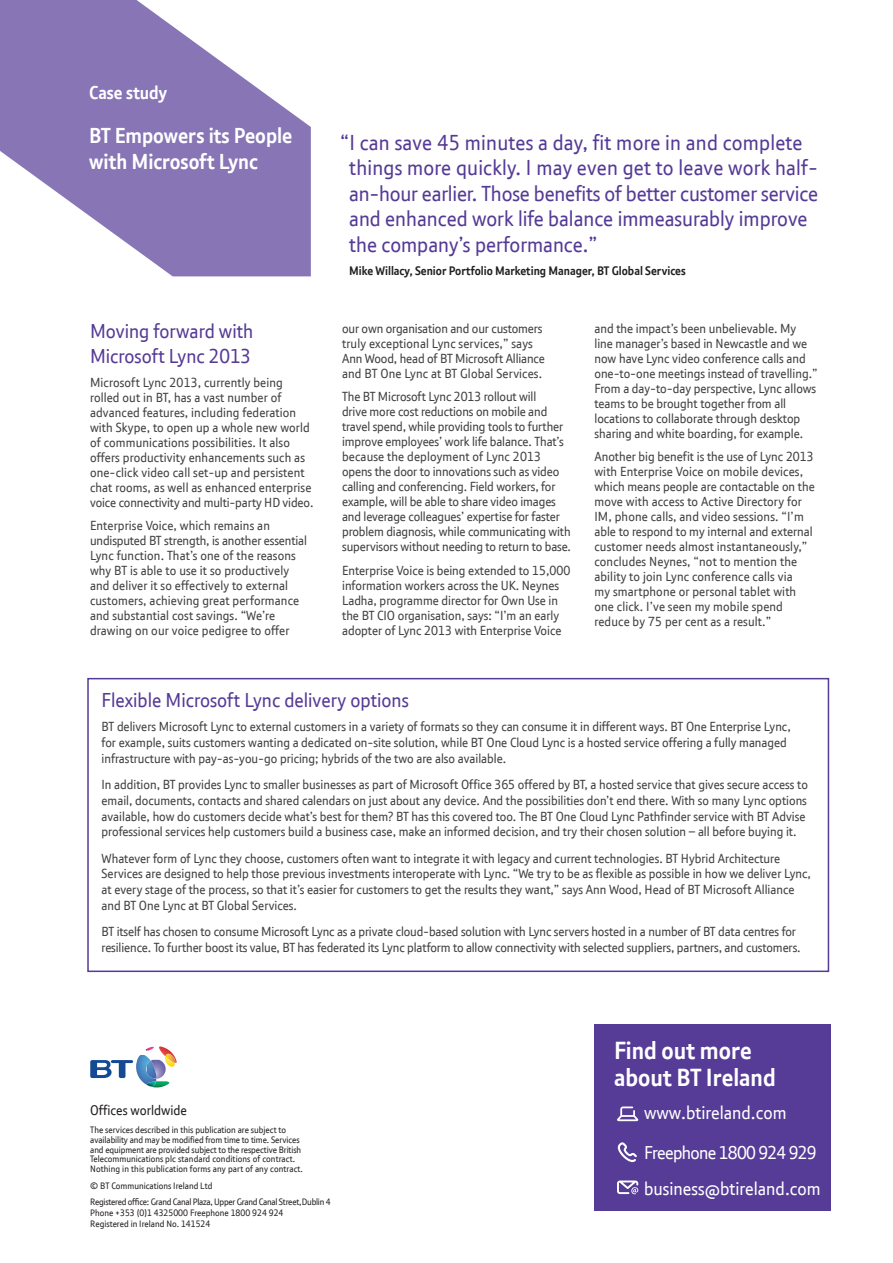
<style>
.page{position:relative;width:893px;height:1263px;background:#fff}
.page>*{position:absolute;margin:0;border:0;box-sizing:border-box;transform-origin:0 0}
.t1{font:700 24px/27.3px "New BT";color:#fff}
.t2{font:21px/25.5px "New BT";color:#553a96}
.t3{font:700 21px/25.5px "New BT";color:#fff}
.t4{font:19.5px/25.5px "New BT";color:#553a96}
.t5{font:18px/36px "New BT";color:#fff}
.t6{font:700 18px "New BT";color:#fff}
.t7{font:13.5px "New BT";color:#231f20}
.t8{font:12.75px/15px "New BT";color:#414042}
.t9{font:700 12px "New BT";color:#231f20}
.t10{font:9px/9.8px "New BT";color:#231f20}
.t11{font:9px/16.2px "New BT";letter-spacing:-.025em;color:#231f20}
</style>
<div class="page">
<svg style="left:0;top:0;width:311px;height:276px;fill:#8875b5"></svg>
<div style="left:87px;top:678px;width:742px;height:294px;border:2px solid #553a96"></div>
<svg style="left:90px;top:1046px;width:87px;height:41px"></svg>
<div style="left:595px;top:1024px;width:236px;height:186px;background:#563b97"></div>
<svg style="left:617px;top:1180px;width:21px;height:14px"></svg>
<svg style="left:617px;top:1106px;width:21px;height:15px"></svg>
<svg style="left:617px;top:1142px;width:20px;height:21px"></svg>
<h3 class="t6" style="left:89px;top:81px;width:79px">Case study</h3>
<h2 class="t3" style="left:89px;top:123px;width:205px">BT Empowers its People with Microsoft Lync</h2>
<h3 class="t4" style="left:90px;top:318px;width:165px">Moving forward with<br>Microsoft Lync 2013</h3>
<p class="t8" style="left:90px;top:375px;width:225px">Microsoft Lync 2013, currently being rolled out in BT, has a vast number of advanced features, including federation with Skype, to open up a whole new world of communications possibilities. It also offers productivity enhancements such as one-click video call set-up and persistent chat rooms, as well as enhanced enterprise voice connectivity and multi-party HD video.</p>
<p class="t8" style="left:90px;top:518px;width:219px">Enterprise Voice, which remains an undisputed BT strength, is another essential Lync function. That’s one of the reasons why BT is able to use it so productively and deliver it so effectively to external customers, achieving great performance and substantial cost savings. “We’re drawing on our voice pedigree to offer</p>
<p class="t2" style="left:349px;top:129px;width:470px;text-indent:-9px">“I can save 45 minutes a day, fit more in and complete things more quickly. I may even get to leave work half&shy;an-hour earlier. Those benefits of better customer service and enhanced work life balance immeasurably improve the company’s performance.”</p>
<p class="t9" style="left:349px;top:264px;width:338px">Mike Willacy, Senior Portfolio Marketing Manager, BT Global Services</p>
<p class="t8" style="left:342px;top:320px;width:204px">our own organisation and our customers truly exceptional Lync services,” says Ann Wood, head of BT Microsoft Alliance and BT One Lync at BT Global Services.</p>
<p class="t8" style="left:342px;top:389px;width:230px">The BT Microsoft Lync 2013 rollout will<br>drive more cost reductions on mobile and travel spend, while providing tools to further improve employees’ work life balance. That’s because the deployment of Lync 2013 opens the door to innovations such as video calling and conferencing. Field workers, for example, will be able to share video images and leverage colleagues’ expertise for faster problem diagnosis, while communicating with supervisors without needing to return to base.</p>
<p class="t8" style="left:342px;top:562px;width:230px">Enterprise Voice is being extended to 15,000 information workers across the UK. Neynes Ladha, programme director for Own Use in the BT CIO organisation, says: “I’m an early adopter of Lync 2013 with Enterprise Voice</p>
<p class="t8" style="left:594px;top:320px;width:225px">and the impact’s been unbelievable. My line manager’s based in Newcastle and we now have Lync video conference calls and one-to-one meetings instead of travelling.” From a day-to-day perspective, Lync allows teams to be brought together from all locations to collaborate through desktop sharing and white boarding, for example.</p>
<p class="t8" style="left:594px;top:449px;width:222px">Another big benefit is the use of Lync 2013 with Enterprise Voice on mobile devices, which means people are contactable on the move with access to Active Directory for IM, phone calls, and video sessions. “I’m able to respond to my internal and external customer needs almost instantaneously,” concludes Neynes, “not to mention the ability to join Lync conference calls via<br>my smartphone or personal tablet with one click. I’ve seen my mobile spend reduce by 75 per cent as a result.”</p>
<h3 class="t4" style="left:102px;top:687px;width:309px">Flexible Microsoft Lync delivery options</h3>
<p class="t8" style="left:102px;top:718px;width:691px;line-height:15.8px">BT delivers Microsoft Lync to external customers in a variety of formats so they can consume it in different ways. BT One Enterprise Lync, for example, suits customers wanting a dedicated on-site solution, while BT One Cloud Lync is a hosted service offering a fully managed infrastructure with pay-as-you-go pricing; hybrids of the two are also available.</p>
<p class="t8" style="left:102px;top:776px;width:708px;line-height:15.8px">In addition, BT provides Lync to smaller businesses as part of Microsoft Office 365 offered by BT, a hosted service that gives secure access to email, documents, contacts and shared calendars on just about any device. And the possibilities don’t end there. With so many Lync options available, how do customers decide what’s best for them? BT has this covered too. The BT One Cloud Lync Pathfinder service with BT Advise professional services help customers build a business case, make an informed decision, and try their chosen solution – all before buying it.</p>
<p class="t8" style="left:102px;top:850px;width:711px;line-height:15.8px">Whatever form of Lync they choose, customers often want to integrate it with legacy and current technologies. BT Hybrid Architecture Services are designed to help those previous investments interoperate with Lync. “We try to be as flexible as possible in how we deliver Lync, at every stage of the process, so that it’s easier for customers to get the results they want,” says Ann Wood, Head of BT Microsoft Alliance and BT One Lync at BT Global Services.</p>
<p class="t8" style="left:102px;top:923px;width:701px;line-height:15.8px">BT itself has chosen to consume Microsoft Lync as a private cloud-based solution with Lync servers hosted in a number of BT data centres for resilience. To further boost its value, BT has federated its Lync platform to allow connectivity with selected suppliers, partners, and customers.</p>
<p class="t7" style="left:90px;top:1101px;width:98px">Offices worldwide</p>
<p class="t10" style="left:90px;top:1125px;width:214px">The services described in this publication are subject to availability and may be modified from time to time. Services and equipment are provided subject to the respective British Telecommunications plc standard conditions of contract.<br>Nothing in this publication forms any part of any contract.</p>
<p class="t11" style="left:90px;top:1177px;width:242px">© BT Communications Ireland Ltd<br>Registered office: Grand Canal Plaza, Upper Grand Canal Street,Dublin 4</p>
<p class="t10" style="left:90px;top:1207px;width:195px;line-height:10.8px">Phone +353 (0)1 4325000 Freephone 1800 924 924<br>Registered in Ireland No. 141524</p>
<h1 class="t1" style="left:614px;top:1036px;width:163px">Find out more about BT Ireland</h1>
<h3 class="t5" style="left:644px;top:1094px;width:144px">www.btireland.com</h3>
<h3 class="t5" style="left:644px;top:1134px;width:178px">Freephone 1800 924 929 business@btireland.com</h3>
</div>
